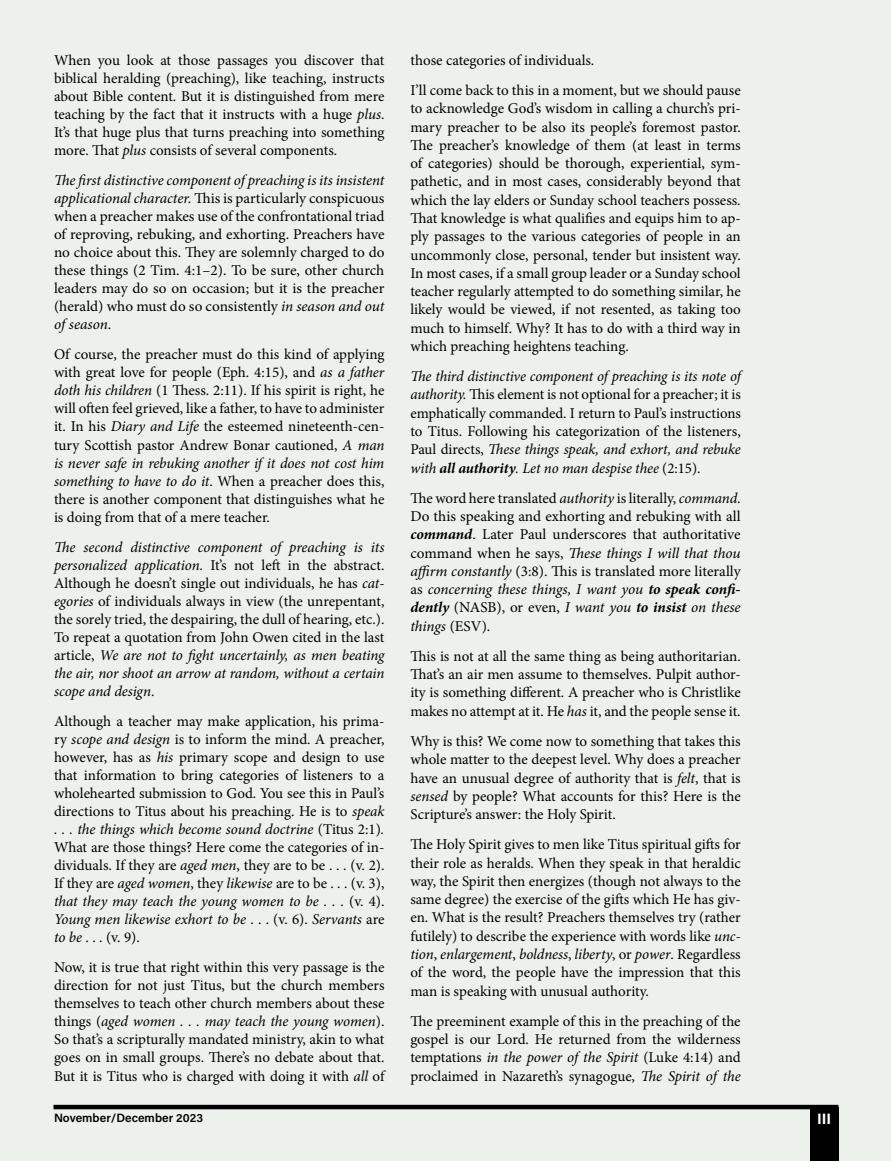
<style>
.page{position:relative;width:891px;height:1161px;background:#ecf1eb}
.page>*{position:absolute;margin:0;border:0;box-sizing:border-box;transform-origin:0 0}
.t1{font:15px/18px "Minion Pro";color:#000;text-align:justify}
.t2{font:700 15px "Acumin Pro";color:#fff}
.t3{font:600 12px "Acumin Pro";letter-spacing:.005em;color:#000}
.s1{font-style:italic}
.s2{font-weight:700;font-style:italic}
</style>
<div class="page">
<div style="left:810px;top:1107px;width:28px;height:54px;background:#000"></div>
<hr style="left:54px;top:1105px;width:784px;height:4px;background:#000">
<p class="t1" style="left:54px;top:51px;width:332px">When you look at those passages you discover that biblical heralding (preaching), like teaching, instructs about Bible content. But it is distinguished from mere teaching by the fact that it instructs with a huge <span class="s1">plus</span>.<br>It’s that huge plus that turns preaching into something more. That <span class="s1">plus</span> consists of several components.</p>
<p class="t1" style="left:54px;top:171px;width:332px"><span class="s1">The first distinctive component of preaching is its insistent applicational character.</span> This is particularly conspicuous when a preacher makes use of the confrontational triad of reproving, rebuking, and exhorting. Preachers have no choice about this. They are solemnly charged to do these things (2 Tim. 4:1–2). To be sure, other church leaders may do so on occasion; but it is the preacher (herald) who must do so consistently <span class="s1">in season and out of season</span>.</p>
<p class="t1" style="left:54px;top:346px;width:332px">Of course, the preacher must do this kind of applying with great love for people (Eph. 4:15), and <span class="s1">as a father doth his children</span> (1 Thess. 2:11). If his spirit is right, he will often feel grieved, like a father, to have to administer it. In his <span class="s1">Diary and Life</span> the esteemed nineteenth-cen&shy;tury Scottish pastor Andrew Bonar cautioned, <span class="s1">A man is never safe in rebuking another if it does not cost him something to have to do it</span>. When a preacher does this, there is another component that distinguishes what he is doing from that of a mere teacher.</p>
<p class="t1" style="left:54px;top:538px;width:332px"><span class="s1">The second distinctive component of preaching is its personalized application.</span> It’s not left in the abstract.<br>Although he doesn’t single out individuals, he has <span class="s1">cat&shy;egories</span> of individuals always in view (the unrepentant, the sorely tried, the despairing, the dull of hearing, etc.).<br>To repeat a quotation from John Owen cited in the last article, <span class="s1">We are not to fight uncertainly, as men beating the air, nor shoot an arrow at random, without a certain scope and design</span>.</p>
<p class="t1" style="left:54px;top:712px;width:332px">Although a teacher may make application, his prima&shy;ry <span class="s1">scope and design</span> is to inform the mind. A preacher, however, has as <span class="s1">his</span> primary scope and design to use that information to bring categories of listeners to a wholehearted submission to God. You see this in Paul’s directions to Titus about his preaching. He is to <span class="s1">speak . . . the things which become sound doctrine</span> (Titus 2:1)<span class="s1">.<br></span>What are those things? Here come the categories of in&shy;dividuals. If they are <span class="s1">aged men</span>, they are to be . . . (v. 2).<br>If they are <span class="s1">aged women</span>, they <span class="s1">likewise</span> are to be . . . (v. 3), <span class="s1">that they may teach the young women to be . . .</span> (v. 4).<br><span class="s1">Young men likewise exhort to be</span> . . . (v. 6). <span class="s1">Servants</span> are <span class="s1">to be</span> . . . (v. 9).</p>
<p class="t1" style="left:54px;top:959px;width:332px">Now, it is true that right within this very passage is the direction for not just Titus, but the church members themselves to teach other church members about these things (<span class="s1">aged women . . . may teach the young women</span>).<br>So that’s a scripturally mandated ministry, akin to what goes on in small groups. There’s no debate about that.<br>But it is Titus who is charged with doing it with <span class="s1">all</span> of</p>
<p class="t1" style="left:410px;top:45px;width:332px;line-height:30.3px">those categories of individuals.<br>I’ll come back to this in a moment, but we should pause</p>
<p class="t1" style="left:410px;top:100px;width:332px">to acknowledge God’s wisdom in calling a church’s pri&shy;mary preacher to be also its people’s foremost pastor.<br>The preacher’s knowledge of them (at least in terms of categories) should be thorough, experiential, sym&shy;pathetic, and in most cases, considerably beyond that which the lay elders or Sunday school teachers possess.<br>That knowledge is what qualifies and equips him to ap&shy;ply passages to the various categories of people in an uncommonly close, personal, tender but insistent way.<br>In most cases, if a small group leader or a Sunday school teacher regularly attempted to do something similar, he likely would be viewed, if not resented, as taking too much to himself. Why? It has to do with a third way in which preaching heightens teaching.</p>
<p class="t1" style="left:410px;top:367px;width:332px"><span class="s1">The third distinctive component of preaching is its note of authority.</span> This element is not optional for a preacher; it is emphatically commanded. I return to Paul’s instructions to Titus. Following his categorization of the listeners, Paul directs, <span class="s1">These things speak, and exhort, and rebuke with</span> <span class="s2">all authority</span><span class="s1">. Let no man despise thee</span> (2:15).</p>
<p class="t1" style="left:410px;top:489px;width:332px">The word here translated <span class="s1">authority</span> is literally, <span class="s1">command</span>.<br>Do this speaking and exhorting and rebuking with all <span class="s2">command</span>. Later Paul underscores that authoritative command when he says, <span class="s1">These things I will that thou affirm constantly</span> (3:8). This is translated more literally as <span class="s1">concerning these things, I want you</span> <span class="s2">to speak confi&shy;dently</span> (NASB), or even, <span class="s1">I want you</span> <span class="s2">to insist</span> <span class="s1">on these things</span> (ESV).</p>
<p class="t1" style="left:410px;top:647px;width:332px">This is not at all the same thing as being authoritarian.<br>That’s an air men assume to themselves. Pulpit author&shy;ity is something different. A preacher who is Christlike makes no attempt at it. He <span class="s1">has</span> it, and the people sense it.</p>
<p class="t1" style="left:410px;top:732px;width:332px">Why is this? We come now to something that takes this whole matter to the deepest level. Why does a preacher have an unusual degree of authority that is <span class="s1">felt</span>, that is <span class="s1">sensed</span> by people? What accounts for this? Here is the Scripture’s answer: the Holy Spirit.</p>
<p class="t1" style="left:410px;top:835px;width:332px">The Holy Spirit gives to men like Titus spiritual gifts for their role as heralds. When they speak in that heraldic way, the Spirit then energizes (though not always to the same degree) the exercise of the gifts which He has giv&shy;en. What is the result? Preachers themselves try (rather futilely) to describe the experience with words like <span class="s1">unc&shy;tion</span>, <span class="s1">enlargement</span>, <span class="s1">boldness</span>, <span class="s1">liberty</span>, or <span class="s1">power</span>. Regardless of the word, the people have the impression that this man is speaking with unusual authority.</p>
<p class="t1" style="left:410px;top:1012px;width:332px">The preeminent example of this in the preaching of the gospel is our Lord. He returned from the wilderness temptations <span class="s1">in the power of the Spirit</span> (Luke 4:14) and proclaimed in Nazareth’s synagogue, <span class="s1">The Spirit of the</span></p>
<p class="t3" style="left:54px;top:1110px;width:151px">November/December 2023</p>
<p class="t2" style="left:817px;top:1108px;width:15px">III</p>
</div>
